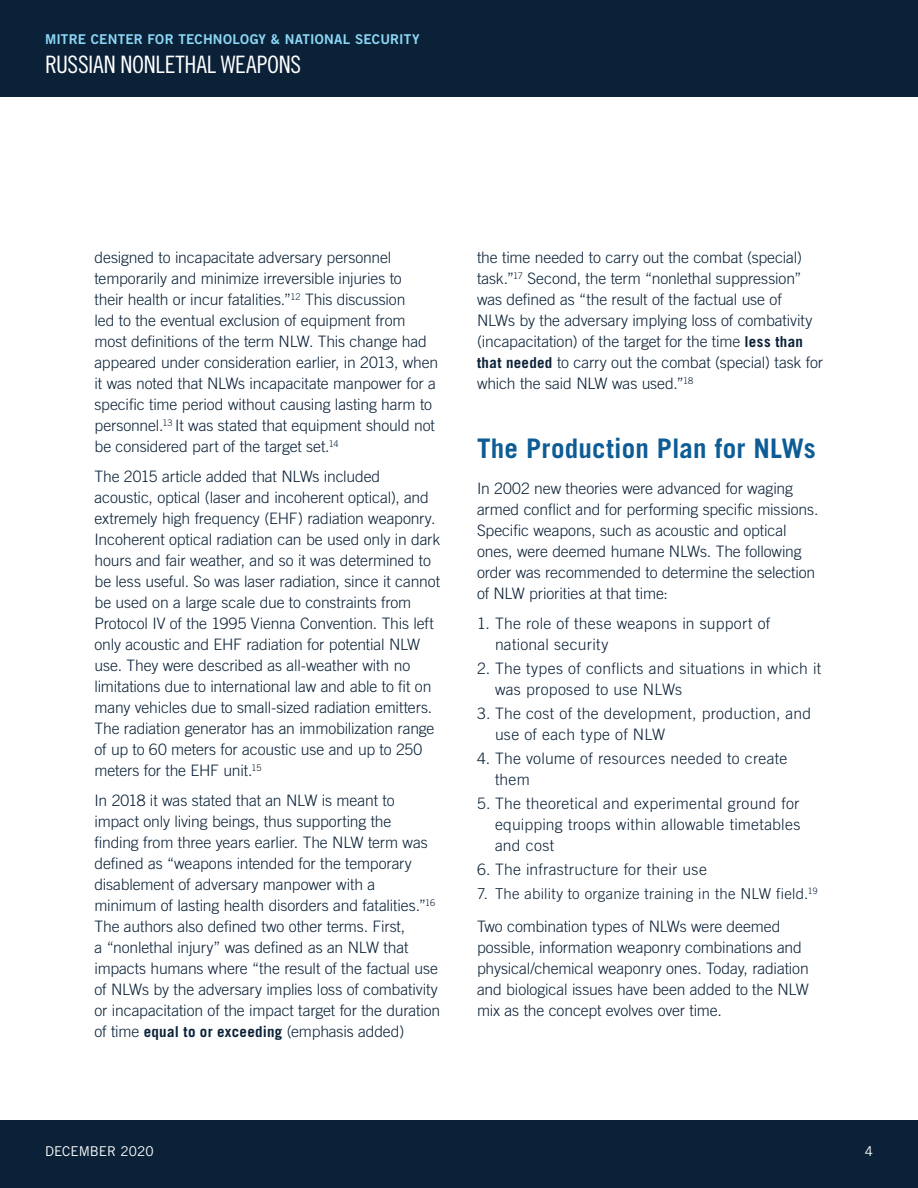
<style>
.page{position:relative;width:918px;height:1188px;background:#fff}
.page>*{position:absolute;margin:0;border:0;box-sizing:border-box;transform-origin:0 0}
.t1{font:700 27px "Trade Gothic LT Pro";letter-spacing:.005em;color:#0d5c96}
.t2{font:24px "Trade Gothic LT Pro Cn 18";letter-spacing:-.01em;color:#fff}
.t3{font:300 15.75px/21px "Trade Gothic LT Pro";letter-spacing:-.01em;color:#0a2137}
.t4{font:300 15.75px/21px "Trade Gothic LT Pro";letter-spacing:.015em;color:#0a2137}
.t5{font:300 15.75px/21px "Trade Gothic LT Pro";letter-spacing:.02em;color:#0a2137}
.t6{font:300 15px "Trade Gothic LT Pro";letter-spacing:.015em;color:#0a2137}
.t7{font:13.5px "Trade Gothic LT Pro Bd 2";letter-spacing:.015em;color:#8dd7f7}
.t8{font:13.5px "Trade Gothic LT Pro";color:#fff}
.s1{font-weight:700;font-size:15px}
</style>
<div class="page">
<div style="left:0;top:1120px;width:918px;height:68px;background:#0a2137"></div>
<div style="left:0;top:0;width:918px;height:97px;background:#0a2137"></div>
<p class="t7" style="left:45px;top:31px;width:376px">MITRE CENTER FOR TECHNOLOGY &amp; NATIONAL SECURITY</p>
<h2 class="t2" style="left:45px;top:50px;width:258px">RUSSIAN NONLETHAL WEAPONS</h2>
<p class="t3" style="left:94px;top:247px;width:345px">designed to incapacitate adversary personnel temporarily and minimize irreversible injuries to<br>their health or incur fatalities.”<sup>12</sup> This discussion<br>led to the eventual exclusion of equipment from most definitions of the term NLW. This change had appeared under consideration earlier, in 2013, when it was noted that NLWs incapacitate manpower for a specific time period without causing lasting harm to personnel.<sup>13</sup> It was stated that equipment should not be considered part of the target set.<sup>14</sup></p>
<p class="t3" style="left:94px;top:466px;width:347px">The 2015 article added that NLWs included acoustic, optical (laser and incoherent optical), and extremely high frequency (EHF) radiation weaponry.<br>Incoherent optical radiation can be used only in dark hours and fair weather, and so it was determined to be less useful. So was laser radiation, since it cannot be used on a large scale due to constraints from Protocol IV of the 1995 Vienna Convention. This left only acoustic and EHF radiation for potential NLW use. They were described as all-weather with no limitations due to international law and able to fit on many vehicles due to small-sized radiation emitters.<br>The radiation generator has an immobilization range of up to 60 meters for acoustic use and up to 250 meters for the EHF unit.<sup>15</sup></p>
<p class="t3" style="left:94px;top:790px;width:347px">In 2018 it was stated that an NLW is meant to impact only living beings, thus supporting the<br>finding from three years earlier. The NLW term was defined as “weapons intended for the temporary disablement of adversary manpower with a minimum of lasting health disorders and fatalities.”<sup>16<br></sup>The authors also defined two other terms. First,<br>a “nonlethal injury” was defined as an NLW that impacts humans where “the result of the factual use of NLWs by the adversary implies loss of combativity or incapacitation of the impact target for the duration of time <span class="s1">equal to or exceeding</span> (emphasis added)</p>
<p class="t3" style="left:477px;top:247px;width:348px">the time needed to carry out the combat (special) task.”<sup>17</sup> Second, the term “nonlethal suppression” was defined as “the result of the factual use of NLWs by the adversary implying loss of combativity (incapacitation) of the target for the time <span class="s1">less than that needed</span> to carry out the combat (special) task for which the said NLW was used.”<sup>18</sup></p>
<h1 class="t1" style="left:477px;top:432px;width:340px">The Production Plan for NLWs</h1>
<p class="t3" style="left:477px;top:478px;width:343px">In 2002 new theories were advanced for waging armed conflict and for performing specific missions.<br>Specific weapons, such as acoustic and optical ones, were deemed humane NLWs. The following order was recommended to determine the selection of NLW priorities at that time:</p>
<p class="t5" style="left:495px;top:613px;width:277px;text-indent:-18px">1. The role of these weapons in support of national security</p>
<p class="t4" style="left:495px;top:658px;width:328px;text-indent:-18px">2. The types of conflicts and situations in which it was proposed to use NLWs</p>
<p class="t4" style="left:495px;top:703px;width:318px;text-indent:-18px">3. The cost of the development, production, and use of each type of NLW</p>
<p class="t4" style="left:495px;top:748px;width:294px;text-indent:-18px">4. The volume of resources needed to create them</p>
<p class="t3" style="left:495px;top:793px;width:307px;text-align:justify;text-indent:-18px">5. The theoretical and experimental ground for equipping troops within allowable timetables and cost</p>
<p class="t4" style="left:477px;top:859px;width:231px">6. The infrastructure for their use</p>
<p class="t6" style="left:477px;top:885px;width:342px">7. The ability to organize training in the NLW field.<sup>19</sup></p>
<p class="t3" style="left:477px;top:916px;width:333px">Two combination types of NLWs were deemed possible, information weaponry combinations and physical/chemical weaponry ones. Today, radiation and biological issues have been added to the NLW mix as the concept evolves over time.</p>
<p class="t8" style="left:45px;top:1143px;width:110px">DECEMBER 2020</p>
<p class="t8" style="left:865px;top:1143px;width:10px">4</p>
</div>
